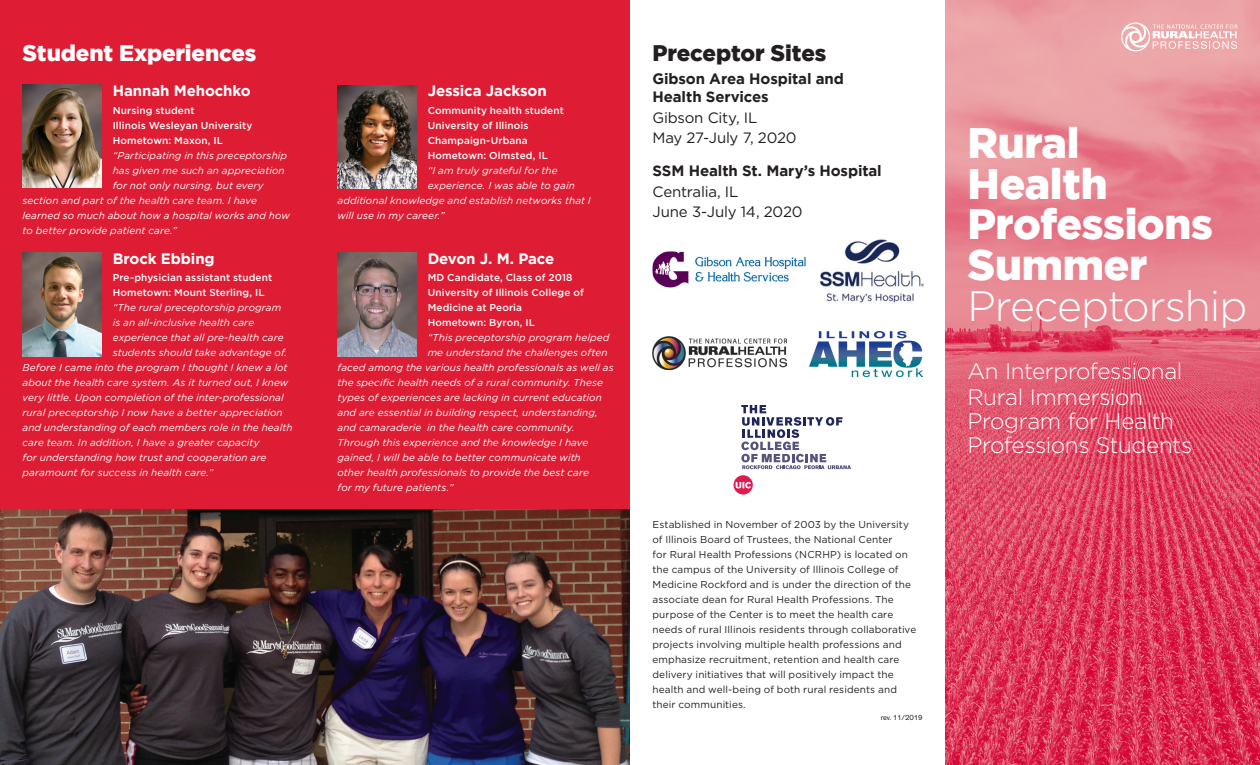
<style>
.page{position:relative;width:1260px;height:765px;background:#fff}
.page>*{position:absolute;margin:0;border:0;box-sizing:border-box;transform-origin:0 0}
.headline{font:900 42.5px "Gotham";letter-spacing:-.005em;color:#fff}
.headline-2{font:300 42.5px "Gotham";letter-spacing:-.025em;color:#fff}
.subtitle{font:300 22.5px/23.8px "Gotham";letter-spacing:-.015em;color:#fff}
.headline-3{font:900 22.5px "Gotham";letter-spacing:-.005em;color:#fff}
.headline-4{font:900 22.5px "Gotham";letter-spacing:-.01em;color:#231f20}
.subtitle-2{font:700 15px/18px "Gotham";letter-spacing:-.01em;color:#231f20}
.subtitle-3{font:15px "Gotham";letter-spacing:-.015em;color:#231f20}
.subtitle-4{font:700 15px "Gotham";letter-spacing:-.01em;color:#fff}
.copy{font:italic 10px "Gotham";letter-spacing:.01em;color:#fff}
.copy-2{font:10px/15px "Gotham";letter-spacing:.01em;color:#231f20}
.copy-3{font:500 10px/15px "Gotham";letter-spacing:.01em;color:#fff}
.text{font:7.5px "Theinhardt";letter-spacing:-.01em;color:#231f20}
</style>
<div class="page">
<div style="left:0;top:0;width:630px;height:765px;background:#de1d34"></div>
<img style="left:945px;top:0;width:315px;height:765px">
<svg style="left:1121px;top:23px;width:117px;height:28px"></svg>
<img style="left:0;top:510px;width:630px;height:255px">
<svg style="left:734px;top:475px;width:19px;height:20px"></svg>
<svg style="left:741px;top:405px;width:110px;height:64px"></svg>
<img style="left:23px;top:84px;width:78px;height:104px">
<img style="left:22px;top:253px;width:79px;height:103px">
<img style="left:338px;top:85px;width:78px;height:103px">
<img style="left:338px;top:253px;width:78px;height:103px">
<img style="left:810px;top:331px;width:112px;height:45px">
<img style="left:652px;top:336px;width:135px;height:34px">
<img style="left:652px;top:251px;width:154px;height:37px">
<img style="left:820px;top:239px;width:104px;height:65px">
<p class="headline-3" style="left:22px;top:40px;width:236px">Student Experiences</p>
<p class="subtitle-4" style="left:113px;top:82px;width:140px">Hannah Mehochko</p>
<p class="copy-3" style="left:113px;top:102px;width:83px">Nursing student</p>
<p class="copy-3" style="left:113px;top:117px;width:141px">Illinois Wesleyan University</p>
<p class="copy-3" style="left:113px;top:132px;width:112px">Hometown: Maxon, IL</p>
<p class="copy" style="left:113px;top:149px;width:176px">“Participating in this preceptorship</p>
<p class="copy" style="left:113px;top:164px;width:173px">has given me such an appreciation</p>
<p class="copy" style="left:113px;top:179px;width:152px">for not only nursing, but every</p>
<p class="copy" style="left:22px;top:194px;width:236px">section and part of the health care team. I have</p>
<p class="copy" style="left:22px;top:209px;width:269px">learned so much about how a hospital works and how</p>
<p class="copy" style="left:22px;top:224px;width:156px">to better provide patient care.”</p>
<p class="subtitle-4" style="left:113px;top:250px;width:104px">Brock Ebbing</p>
<p class="copy-3" style="left:113px;top:270px;width:161px">Pre-physician assistant student</p>
<p class="copy-3" style="left:113px;top:285px;width:153px">Hometown: Mount Sterling, IL</p>
<p class="copy" style="left:113px;top:301px;width:170px">“The rural preceptorship program</p>
<p class="copy" style="left:113px;top:316px;width:143px">is an all-inclusive health care</p>
<p class="copy" style="left:113px;top:331px;width:173px">experience that all pre-health care</p>
<p class="copy" style="left:113px;top:346px;width:176px">students should take advantage of.</p>
<p class="copy" style="left:22px;top:361px;width:266px">Before I came into the program I thought I knew a lot</p>
<p class="copy" style="left:22px;top:376px;width:267px">about the health care system. As it turned out, I knew</p>
<p class="copy" style="left:22px;top:391px;width:263px">very little. Upon completion of the inter-professional</p>
<p class="copy" style="left:22px;top:406px;width:262px">rural preceptorship I now have a better appreciation</p>
<p class="copy" style="left:22px;top:421px;width:272px">and understanding of each members role in the health</p>
<p class="copy" style="left:22px;top:436px;width:239px">care team. In addition, I have a greater capacity</p>
<p class="copy" style="left:22px;top:451px;width:245px">for understanding how trust and cooperation are</p>
<p class="copy" style="left:22px;top:466px;width:192px">paramount for success in health care.”</p>
<p class="subtitle-4" style="left:428px;top:82px;width:121px">Jessica Jackson</p>
<p class="copy-3" style="left:428px;top:102px;width:138px">Community health student</p>
<p class="copy-3" style="left:428px;top:117px;width:102px">University of Illinois<br>Champaign-Urbana</p>
<p class="copy-3" style="left:428px;top:147px;width:122px">Hometown: Olmsted, IL</p>
<p class="copy" style="left:428px;top:164px;width:132px">“I am truly grateful for the</p>
<p class="copy" style="left:428px;top:179px;width:149px">experience. I was able to gain</p>
<p class="copy" style="left:338px;top:194px;width:255px">additional knowledge and establish networks that I</p>
<p class="copy" style="left:338px;top:209px;width:109px">will use in my career.”</p>
<p class="subtitle-4" style="left:428px;top:250px;width:128px">Devon J. M. Pace</p>
<p class="copy-3" style="left:428px;top:270px;width:146px">MD Candidate, Class of 2018</p>
<p class="copy-3" style="left:428px;top:285px;width:158px">University of Illinois College of<br>Medicine at Peoria</p>
<p class="copy-3" style="left:428px;top:315px;width:109px">Hometown: Byron, IL</p>
<p class="copy" style="left:428px;top:331px;width:183px">“This preceptorship program helped</p>
<p class="copy" style="left:428px;top:346px;width:181px">me understand the challenges often</p>
<p class="copy" style="left:338px;top:361px;width:278px">faced among the various health professionals as well as</p>
<p class="copy" style="left:338px;top:376px;width:267px">the specific health needs of a rural community. These</p>
<p class="copy" style="left:338px;top:391px;width:266px">types of experiences are lacking in current education</p>
<p class="copy" style="left:338px;top:406px;width:262px">and are essential in building respect, understanding,</p>
<p class="copy" style="left:338px;top:421px;width:239px">and camaraderie in the health care community.</p>
<p class="copy" style="left:338px;top:436px;width:252px">Through this experience and the knowledge I have</p>
<p class="copy" style="left:338px;top:451px;width:245px">gained, I will be able to better communicate with</p>
<p class="copy" style="left:338px;top:466px;width:253px">other health professionals to provide the best care</p>
<p class="copy" style="left:338px;top:481px;width:118px">for my future patients.”</p>
<p class="headline-4" style="left:652px;top:40px;width:175px">Preceptor Sites</p>
<p class="subtitle-2" style="left:652px;top:69px;width:193px">Gibson Area Hospital and<br>Health Services</p>
<p class="subtitle-3" style="left:652px;top:108px;width:107px">Gibson City, IL</p>
<p class="subtitle-3" style="left:652px;top:128px;width:146px">May 27-July 7, 2020</p>
<p class="subtitle-2" style="left:652px;top:161px;width:231px">SSM Health St. Mary’s Hospital</p>
<p class="subtitle-3" style="left:652px;top:182px;width:88px">Centralia, IL</p>
<p class="subtitle-3" style="left:652px;top:203px;width:152px">June 3-July 14, 2020</p>
<p class="copy-2" style="left:652px;top:516px;width:265px">Established in November of 2003 by the University of Illinois Board of Trustees, the National Center<br>for Rural Health Professions (NCRHP) is located on the campus of the University of Illinois College of Medicine Rockford and is under the direction of the associate dean for Rural Health Professions. The purpose of the Center is to meet the health care needs of rural Illinois residents through collaborative projects involving multiple health professions and emphasize recruitment, retention and health care delivery initiatives that will positively impact the health and well-being of both rural residents and their communities.</p>
<p class="text" style="left:881px;top:713px;width:43px">rev. 11/2019</p>
<p class="headline" style="left:968px;top:118px;width:114px">Rural</p>
<p class="headline" style="left:968px;top:159px;width:142px">Health</p>
<p class="headline" style="left:968px;top:200px;width:247px">Professions</p>
<p class="headline" style="left:968px;top:241px;width:181px">Summer</p>
<p class="headline-2" style="left:968px;top:279px;width:281px">Preceptorship</p>
<p class="subtitle" style="left:968px;top:358px;width:217px">An Interprofessional</p>
<p class="subtitle" style="left:968px;top:385px;width:226px">Rural Immersion<br>Program for Health<br>Professions Students</p>
</div>
